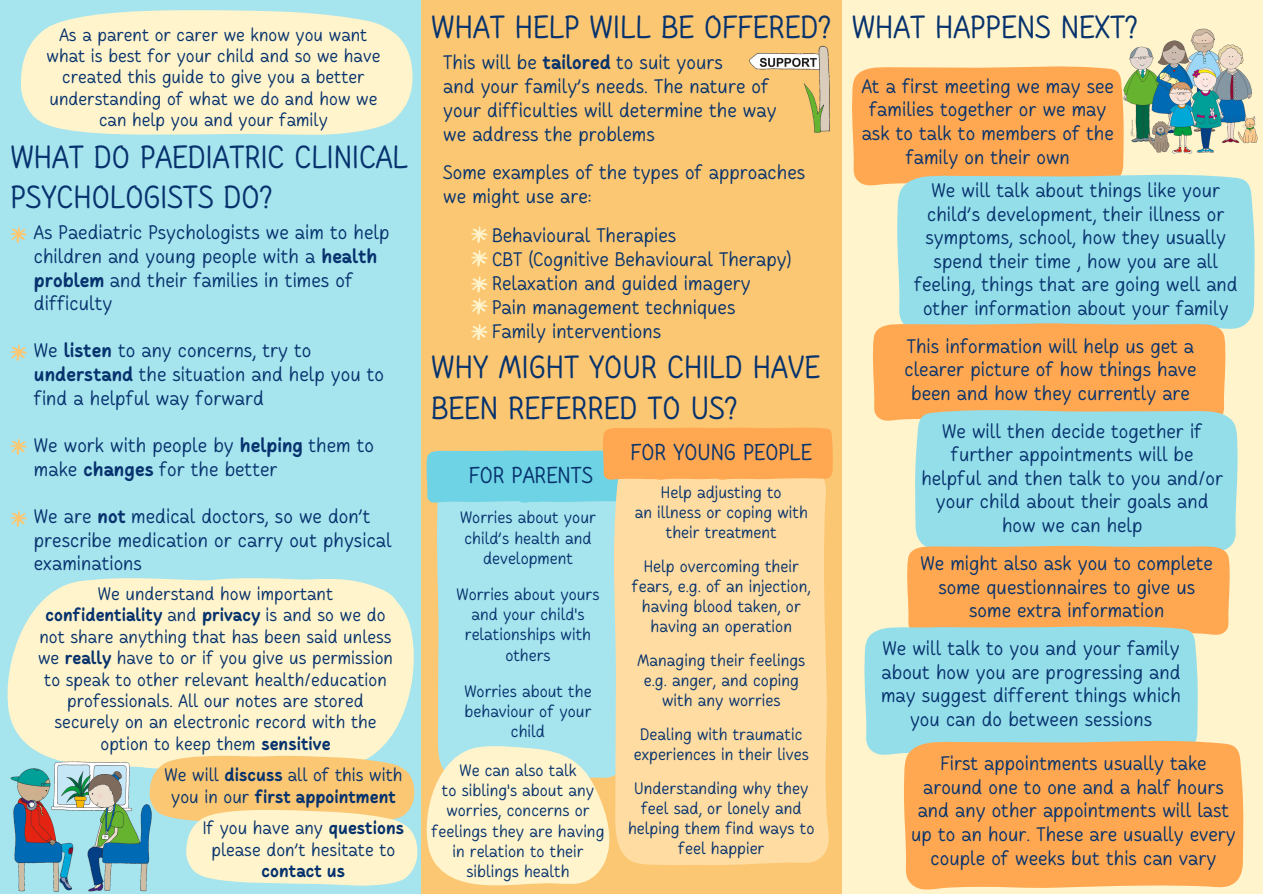
<style>
.page{position:relative;width:1263px;height:894px;background:#fff}
.page>*{position:absolute;margin:0;border:0;box-sizing:border-box;transform-origin:0 0}
.t1{font:31.8px/40.5px "Cakerolli";color:#06326d}
.t2{font:22.8px "Cakerolli";color:#06326d}
.t3{font:19.5px/23.7px "Cakerolli";color:#06326d;text-align:center}
.t4{font:18px/21.3px "Cakerolli";color:#06326d;text-align:center}
.t5{font:16.5px/20.2px "Cakerolli";color:#06326d;text-align:center}
.s1{font-weight:700}
</style>
<div class="page">
<div style="left:842px;top:0;width:421px;height:893px;background:#fff4cc"></div>
<div style="left:421px;top:0;width:421px;height:893px;background:#fbc773"></div>
<div style="left:0;top:0;width:421px;height:893px;background:#a6e4ee"></div>
<svg style="left:21px;top:10px;width:392px;height:125px;fill:#fff4cc"></svg>
<svg style="left:7px;top:629px;width:16px;height:111px;fill:#fff4cc"></svg>
<svg style="left:23px;top:595px;width:53px;height:164px;fill:#fff4cc"></svg>
<div style="left:76px;top:654px;width:64px;height:105px;background:#fff4cc"></div>
<div style="left:140px;top:610px;width:274px;height:149px;background:#fff4cc"></div>
<svg style="left:10px;top:226px;width:17px;height:17px"></svg>
<svg style="left:10px;top:344px;width:17px;height:17px"></svg>
<svg style="left:10px;top:438px;width:17px;height:17px"></svg>
<svg style="left:10px;top:510px;width:17px;height:17px"></svg>
<img style="left:10px;top:759px;width:140px;height:133px">
<div style="left:49px;top:578px;width:354px;height:76px;background:#fff4cc"></div>
<div style="left:437px;top:518px;width:43px;height:201px;background:#a6e4ee"></div>
<div style="left:480px;top:518px;width:131px;height:201px;background:#a6e4ee"></div>
<svg style="left:611px;top:518px;width:39px;height:347px;fill:#ffdca2"></svg>
<div style="left:650px;top:518px;width:179px;height:347px;background:#ffdca2"></div>
<svg style="left:426px;top:427px;width:407px;height:91px"></svg>
<svg style="left:150px;top:719px;width:481px;height:167px"></svg>
<svg style="left:471px;top:226px;width:17px;height:17px"></svg>
<svg style="left:471px;top:250px;width:17px;height:16px"></svg>
<svg style="left:471px;top:276px;width:17px;height:38px"></svg>
<svg style="left:471px;top:324px;width:17px;height:16px"></svg>
<div style="left:852px;top:66px;width:272px;height:120px;background:#ffa851"></div>
<div style="left:897px;top:172px;width:357px;height:157px;background:#94deea"></div>
<div style="left:873px;top:322px;width:352px;height:99px;background:#ffa851"></div>
<div style="left:915px;top:407px;width:323px;height:140px;background:#94deea"></div>
<svg style="left:864px;top:544px;width:366px;height:211px"></svg>
<div style="left:903px;top:738px;width:340px;height:151px;background:#ffa851"></div>
<img style="left:1124px;top:28px;width:134px;height:126px">
<img style="left:750px;top:46px;width:80px;height:86px">
<img style="left:759px;top:57px;width:58px;height:11px">
<p class="t4" style="left:47px;top:25px;width:335px">As a parent or carer we know you want what is best for your child and so we have created this guide to give you a better understanding of what we do and how we can help you and your family</p>
<p class="t1" style="left:10px;top:140px;width:399px">WHAT DO PAEDIATRIC CLINICAL<br>PSYCHOLOGISTS DO?</p>
<p class="t3" style="left:34px;top:222px;width:357px;text-align:left">As Paediatric Psychologists we aim to help children and young people with a <span class="s1">health problem</span> and their families in times of difficulty</p>
<p class="t3" style="left:34px;top:340px;width:352px;text-align:left">We <span class="s1">listen</span> to any concerns, try to <span class="s1">understand</span> the situation and help you to find a helpful way forward</p>
<p class="t3" style="left:34px;top:435px;width:342px;text-align:left">We work with people by <span class="s1">helping</span> them to make <span class="s1">changes</span> for the better</p>
<p class="t3" style="left:34px;top:506px;width:359px;text-align:left">We are <span class="s1">not</span> medical doctors, so we don’t prescribe medication or carry out physical examinations</p>
<p class="t4" style="left:98px;top:584px;width:237px">We understand how important</p>
<p class="t4" style="left:38px;top:606px;width:356px"><span class="s1">confidentiality</span> and <span class="s1">privacy</span> is and so we do not share anything that has been said unless we <span class="s1">really</span> have to or if you give us permission to speak to other relevant health/education professionals. All our notes are stored securely on an electronic record with the option to keep them <span class="s1">sensitive</span></p>
<p class="t4" style="left:165px;top:766px;width:240px">We will <span class="s1">discuss</span> all of this with you in our <span class="s1">first appointment</span></p>
<p class="t4" style="left:203px;top:819px;width:203px">If you have any <span class="s1">questions </span>please don’t hesitate to <span class="s1">contact us</span></p>
<p class="t1" style="left:431px;top:10px;width:402px">WHAT HELP WILL BE OFFERED?</p>
<p class="t3" style="left:443px;top:53px;width:281px">This will be <span class="s1">tailored</span> to suit yours</p>
<p class="t3" style="left:443px;top:77px;width:327px">and your family’s needs. The nature of</p>
<p class="t3" style="left:443px;top:101px;width:335px">your difficulties will determine the way</p>
<p class="t3" style="left:443px;top:125px;width:213px">we address the problems</p>
<p class="t3" style="left:443px;top:162px;width:363px;text-align:left">Some examples of the types of approaches we might use are:</p>
<p class="t3" style="left:492px;top:225px;width:186px">Behavioural Therapies</p>
<p class="t3" style="left:492px;top:249px;width:301px">CBT (Cognitive Behavioural Therapy)</p>
<p class="t3" style="left:492px;top:273px;width:260px">Relaxation and guided imagery</p>
<p class="t3" style="left:492px;top:297px;width:245px">Pain management techniques</p>
<p class="t3" style="left:492px;top:321px;width:171px">Family interventions</p>
<p class="t1" style="left:431px;top:350px;width:391px">WHY MIGHT YOUR CHILD HAVE<br>BEEN REFERRED TO US?</p>
<p class="t2" style="left:469px;top:465px;width:126px">FOR PARENTS</p>
<p class="t5" style="left:460px;top:509px;width:137px">Worries about your child’s health and development</p>
<p class="t5" style="left:456px;top:585px;width:145px">Worries about yours and your child's relationships with others</p>
<p class="t5" style="left:464px;top:682px;width:129px">Worries about the behaviour of your child</p>
<p class="t5" style="left:459px;top:761px;width:119px">We can also talk</p>
<p class="t5" style="left:432px;top:781px;width:174px">to sibling's about any worries, concerns or feelings they are having in relation to their siblings health</p>
<p class="t2" style="left:631px;top:442px;width:183px">FOR YOUNG PEOPLE</p>
<p class="t5" style="left:661px;top:483px;width:122px">Help adjusting to</p>
<p class="t5" style="left:635px;top:504px;width:175px">an illness or coping with their treatment</p>
<p class="t5" style="left:632px;top:558px;width:180px">Help overcoming their fears, e.g. of an injection, having blood taken, or having an operation</p>
<p class="t5" style="left:637px;top:651px;width:169px">Managing their feelings</p>
<p class="t5" style="left:644px;top:671px;width:157px">e.g. anger, and coping</p>
<p class="t5" style="left:662px;top:691px;width:120px">with any worries</p>
<p class="t5" style="left:634px;top:726px;width:177px">Dealing with traumatic experiences in their lives</p>
<p class="t5" style="left:628px;top:780px;width:188px">Understanding why they feel sad, or lonely and helping them find ways to feel happier</p>
<p class="t1" style="left:852px;top:10px;width:288px">WHAT HAPPENS NEXT?</p>
<p class="t3" style="left:862px;top:76px;width:254px">At a first meeting we may see families together or we may ask to talk to members of the family on their own</p>
<p class="t3" style="left:914px;top:180px;width:325px">We will talk about things like your child’s development, their illness or symptoms, school, how they usually spend their time , how you are all feeling, things that are going well and other information about your family</p>
<p class="t3" style="left:904px;top:336px;width:294px">This information will help us get a clearer picture of how things have been and how they currently are</p>
<p class="t3" style="left:921px;top:420px;width:303px">We will then decide together if further appointments will be helpful and then talk to you and/or your child about their goals and how we can help</p>
<p class="t3" style="left:920px;top:553px;width:294px">We might also ask you to complete some questionnaires to give us some extra information</p>
<p class="t3" style="left:881px;top:638px;width:302px">We will talk to you and your family about how you are progressing and may suggest different things which you can do between sessions</p>
<p class="t3" style="left:911px;top:753px;width:326px">First appointments usually take around one to one and a half hours and any other appointments will last up to an hour. These are usually every couple of weeks but this can vary</p>
</div>
